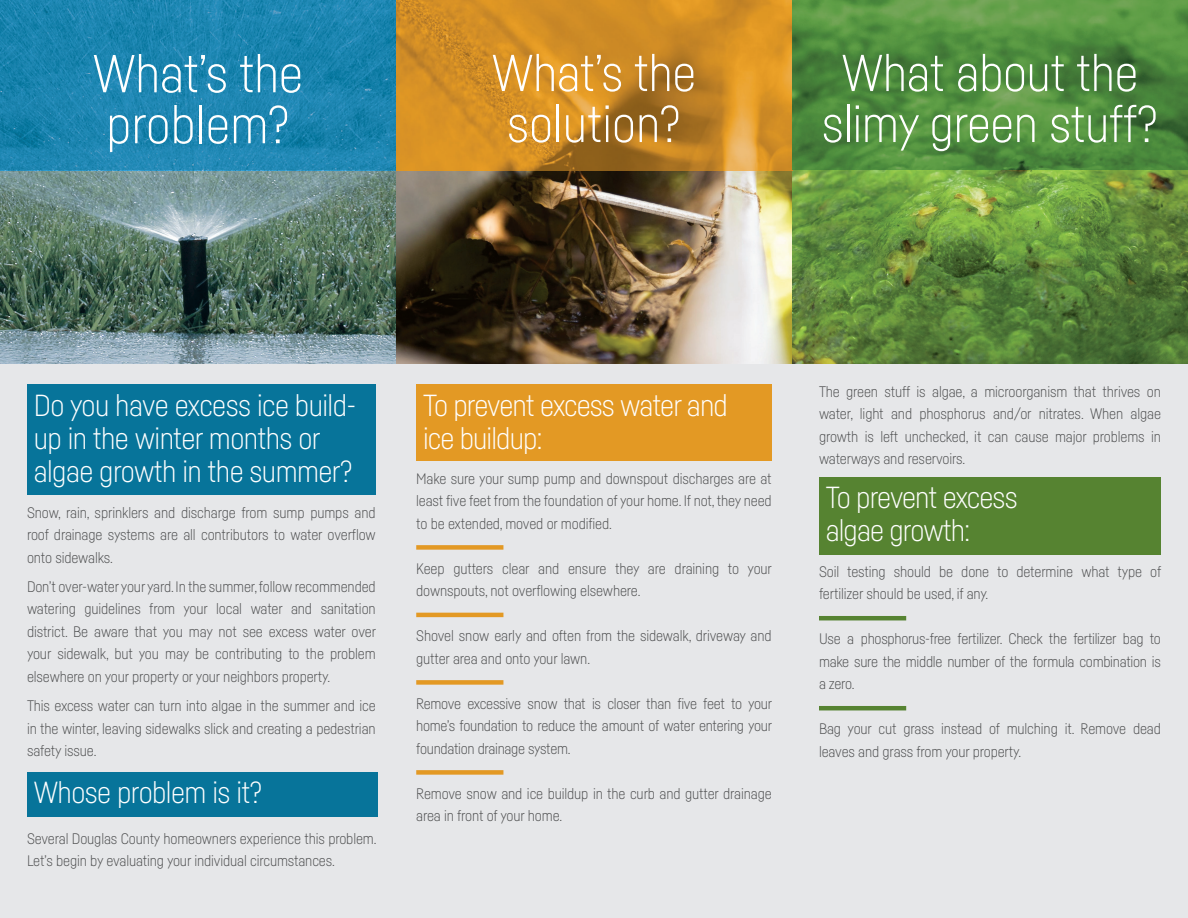
<style>
.page{position:relative;width:1188px;height:918px;background:#fff}
.page>*{position:absolute;margin:0;border:0;box-sizing:border-box;transform-origin:0 0}
.t1{font:300 52.5px/51px "Fabrikat";letter-spacing:-.01em;color:#fff}
.t2{font:300 51px/51px "Fabrikat";letter-spacing:-.01em;color:#fff}
.t3{font:300 30px/33px "Fabrikat";letter-spacing:-.025em;color:#fff}
.t4{font:300 15px/22.5px "Fabrikat";letter-spacing:-.01em;color:#4b4c4d;text-align:justify}
</style>
<div class="page">
<img style="left:0;top:170px;width:792px;height:194px">
<img style="left:792px;top:170px;width:396px;height:194px">
<img style="left:0;top:0;width:1188px;height:170px">
<div style="left:0;top:364px;width:1188px;height:554px;background:#e6e7e9"></div>
<div style="left:27px;top:385px;width:349px;height:110px;background:#07749a"></div>
<div style="left:27px;top:772px;width:351px;height:45px;background:#07749a"></div>
<div style="left:416px;top:385px;width:356px;height:76px;background:#e39924"></div>
<div style="left:416px;top:545px;width:87px;height:5px;background:#e39924"></div>
<hr style="left:416px;top:613px;width:87px;height:4px;background:#e39924">
<div style="left:416px;top:680px;width:87px;height:5px;background:#e39924"></div>
<div style="left:416px;top:770px;width:87px;height:5px;background:#e39924"></div>
<div style="left:819px;top:477px;width:342px;height:77px;background:#568331"></div>
<hr style="left:819px;top:616px;width:87px;height:4px;background:#568331">
<hr style="left:819px;top:706px;width:87px;height:4px;background:#568331">
<h1 class="t1" style="left:93px;top:47px;width:212px">What’s the problem?</h1>
<h2 class="t2" style="left:492px;top:46px;width:206px">What’s the solution?</h2>
<h2 class="t2" style="left:822px;top:46px;width:338px;text-align:center">What about the slimy green stuff?</h2>
<h3 class="t3" style="left:34px;top:388px;width:324px">Do you have excess ice build&shy;up in the winter months or algae growth in the summer?</h3>
<p class="t4" style="left:27px;top:501px;width:350px">Snow, rain, sprinklers and discharge from sump pumps and roof drainage systems are all contributors to water overflow onto sidewalks.</p>
<p class="t4" style="left:27px;top:575px;width:351px">Don’t over-water your yard. In the summer, follow recommended watering guidelines from your local water and sanitation district. Be aware that you may not see excess water over your sidewalk, but you may be contributing to the problem elsewhere on your property or your neighbors property.</p>
<p class="t4" style="left:27px;top:694px;width:350px">This excess water can turn into algae in the summer and ice in the winter, leaving sidewalks slick and creating a pedestrian safety issue.</p>
<h3 class="t3" style="left:34px;top:776px;width:230px">Whose problem is it?</h3>
<p class="t4" style="left:27px;top:827px;width:351px">Several Douglas County homeowners experience this problem.<br>Let’s begin by evaluating your individual circumstances.</p>
<h3 class="t3" style="left:423px;top:388px;width:306px">To prevent excess water and ice buildup:</h3>
<p class="t4" style="left:416px;top:467px;width:357px">Make sure your sump pump and downspout discharges are at least five feet from the foundation of your home. If not, they need to be extended, moved or modified.</p>
<p class="t4" style="left:416px;top:557px;width:357px">Keep gutters clear and ensure they are draining to your downspouts, not overflowing elsewhere.</p>
<p class="t4" style="left:416px;top:624px;width:357px">Shovel snow early and often from the sidewalk, driveway and gutter area and onto your lawn.</p>
<p class="t4" style="left:416px;top:692px;width:357px">Remove excessive snow that is closer than five feet to your home’s foundation to reduce the amount of water entering your foundation drainage system.</p>
<p class="t4" style="left:416px;top:782px;width:357px">Remove snow and ice buildup in the curb and gutter drainage area in front of your home.</p>
<p class="t4" style="left:819px;top:380px;width:344px">The green stuff is algae, a microorganism that thrives on water, light and phosphorus and/or nitrates. When algae growth is left unchecked, it can cause major problems in waterways and reservoirs.</p>
<h3 class="t3" style="left:826px;top:480px;width:193px">To prevent excess algae growth:</h3>
<p class="t4" style="left:819px;top:560px;width:344px">Soil testing should be done to determine what type of fertilizer should be used, if any.</p>
<p class="t4" style="left:819px;top:628px;width:344px">Use a phosphorus-free fertilizer. Check the fertilizer bag to make sure the middle number of the formula combination is a zero.</p>
<p class="t4" style="left:819px;top:718px;width:344px">Bag your cut grass instead of mulching it. Remove dead leaves and grass from your property.</p>
</div>
